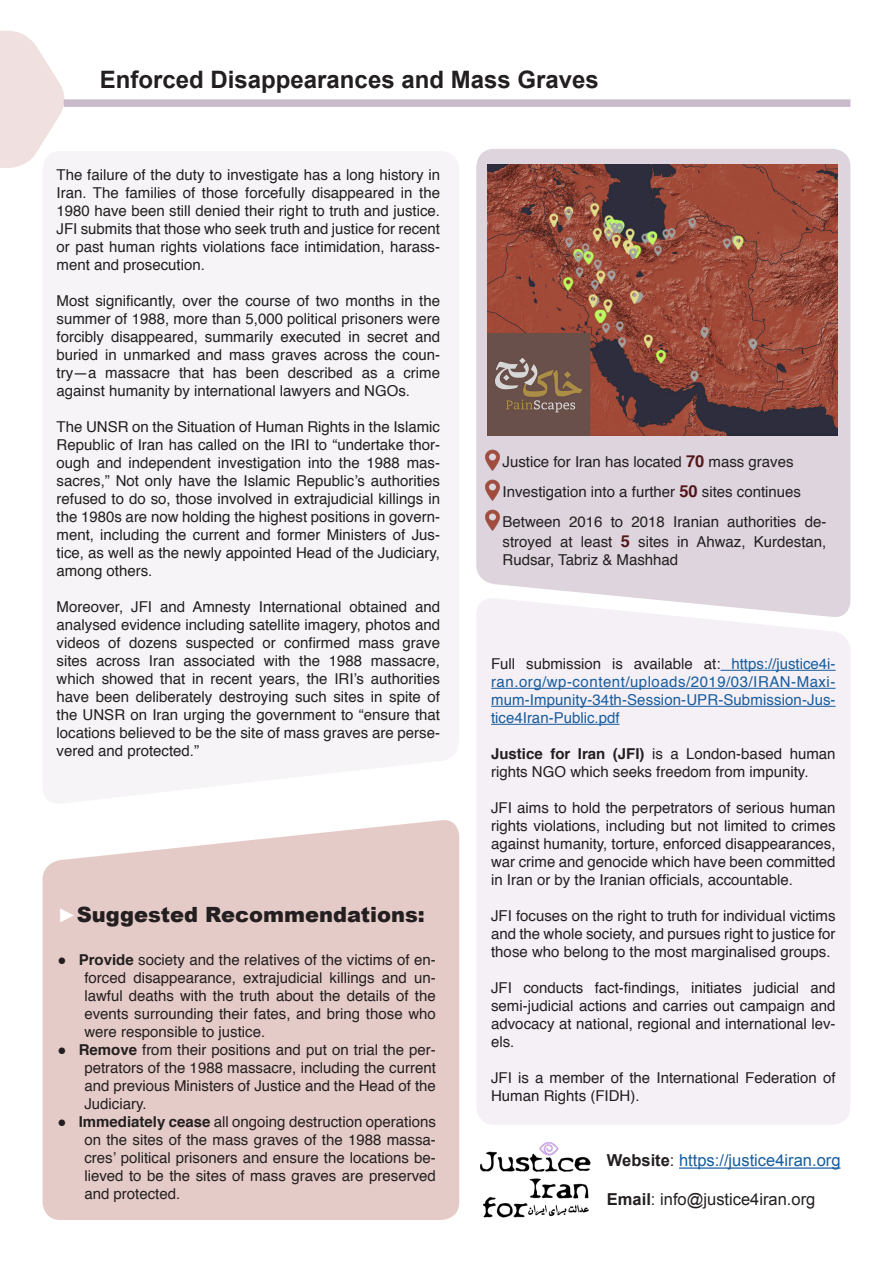
<style>
.page{position:relative;width:893px;height:1263px;background:#fff}
.page>*{position:absolute;margin:0;border:0;box-sizing:border-box;transform-origin:0 0}
.t1{font:700 24px "Arial";color:#231f20}
.t2{font:900 21px "Arial";color:#231f20}
.t3{font:16.5px "Arial";color:#175d9e}
.t4{font:16.5px "Arial";color:#231f20}
.t5{font:15px/18px "Helvetica";color:#231f20;text-align:justify}
.t6{font:15px/18px "Helvetica";letter-spacing:.005em;color:#175d9e;text-align:justify}
.s1{font-size:19.5px;color:#fff}
.s2{font-weight:700}
.s3{font-weight:700;font-size:16.5px;color:#521618}
.s4{color:#231f20}
.s5{font-weight:700;color:#231f20}
</style>
<div class="page">
<div style="left:476px;top:618px;width:374px;height:507px;background:#f5eff6"></div>
<div style="left:43px;top:152px;width:416px;height:651px;background:#f6f4f6"></div>
<svg style="left:476px;top:149px;width:374px;height:469px;background:#dfd7df"></svg>
<img style="left:487px;top:164px;width:351px;height:272px">
<hr style="left:720px;top:670px;width:116px;height:1px;background:#175d9e">
<hr style="left:491px;top:688px;width:345px;height:1px;background:#175d9e">
<hr style="left:491px;top:706px;width:345px;height:1px;background:#175d9e">
<hr style="left:491px;top:724px;width:129px;height:1px;background:#175d9e">
<img style="left:480px;top:1142px;width:110px;height:76px">
<hr style="left:679px;top:1167px;width:161px;height:2px;background:#175d9e">
<div style="left:43px;top:820px;width:416px;height:400px;background:#e5cbc8"></div>
<div style="left:64px;top:99px;width:786px;height:8px;background:#c8bac8"></div>
<img style="left:485px;top:449px;width:15px;height:23px">
<img style="left:484px;top:480px;width:16px;height:22px">
<img style="left:485px;top:509px;width:15px;height:22px">
<svg style="left:0;top:31px;width:66px;height:137px"></svg>
<p class="t1" style="left:100px;top:64px;width:500px">Enforced Disappearances and Mass Graves</p>
<p class="t5" style="left:57px;top:166px;width:385px">The failure of the duty to investigate has a long history in Iran. The families of those forcefully disappeared in the 1980 have been still denied their right to truth and justice.<br>JFI submits that those who seek truth and justice for recent or past human rights violations face intimidation, harass&shy;ment and prosecution.</p>
<p class="t5" style="left:57px;top:292px;width:385px">Most significantly, over the course of two months in the summer of 1988, more than 5,000 political prisoners were forcibly disappeared, summarily executed in secret and buried in unmarked and mass graves across the coun&shy;try—a massacre that has been described as a crime against humanity by international lawyers and NGOs.</p>
<p class="t5" style="left:57px;top:418px;width:385px">The UNSR on the Situation of Human Rights in the Islamic Republic of Iran has called on the IRI to “undertake thor&shy;ough and independent investigation into the 1988 mas&shy;sacres,” Not only have the Islamic Republic’s authorities refused to do so, those involved in extrajudicial killings in the 1980s are now holding the highest positions in govern&shy;ment, including the current and former Ministers of Jus&shy;tice, as well as the newly appointed Head of the Judiciary, among others.</p>
<p class="t5" style="left:57px;top:598px;width:385px">Moreover, JFI and Amnesty International obtained and analysed evidence including satellite imagery, photos and videos of dozens suspected or confirmed mass grave sites across Iran associated with the 1988 massacre, which showed that in recent years, the IRI’s authorities have been deliberately destroying such sites in spite of the UNSR on Iran urging the government to “ensure that locations believed to be the site of mass graves are perse&shy;vered and protected.”</p>
<p class="t2" style="left:57px;top:899px;width:369px"><span class="s1">►</span>Suggested Recommendations:</p>
<p class="t5" style="left:84px;top:951px;width:353px;text-indent:-27px"><span class="s2">● Provide</span> society and the relatives of the victims of en&shy;forced disappearance, extrajudicial killings and un&shy;lawful deaths with the truth about the details of the events surrounding their fates, and bring those who were responsible to justice.</p>
<p class="t5" style="left:84px;top:1041px;width:353px;text-indent:-27px"><span class="s2">● Remove</span> from their positions and put on trial the per&shy;petrators of the 1988 massacre, including the current and previous Ministers of Justice and the Head of the Judiciary.</p>
<p class="t5" style="left:84px;top:1113px;width:353px;text-indent:-27px"><span class="s2">● Immediately cease</span> all ongoing destruction operations on the sites of the mass graves of the 1988 massa&shy;cres’ political prisoners and ensure the locations be&shy;lieved to be the sites of mass graves are preserved and protected.</p>
<p class="t5" style="left:503px;top:453px;width:292px">Justice for Iran has located <span class="s3">70</span> mass graves</p>
<p class="t5" style="left:503px;top:483px;width:300px">Investigation into a further <span class="s3">50</span> sites continues</p>
<p class="t5" style="left:503px;top:512px;width:325px;line-height:19.8px">Between 2016 to 2018 Iranian authorities de&shy;stroyed at least <span class="s3">5</span> sites in Ahwaz, Kurdestan,</p>
<p class="t5" style="left:503px;top:551px;width:177px">Rudsar, Tabriz &amp; Mashhad</p>
<p class="t6" style="left:491px;top:655px;width:346px"><span class="s4">Full submission is available at:</span> https://justice4i&shy;ran.org/wp-content/uploads/2019/03/IRAN-Maxi&shy;mum-Impunity-34th-Session-UPR-Submission-Jus&shy;tice4Iran-Public.pdf</p>
<p class="t5" style="left:491px;top:745px;width:346px"><span class="s2">Justice for Iran (JFI)</span> is a London-based human rights NGO which seeks freedom from impunity.</p>
<p class="t5" style="left:491px;top:799px;width:346px">JFI aims to hold the perpetrators of serious human rights violations, including but not limited to crimes against humanity, torture, enforced disappearances, war crime and genocide which have been committed in Iran or by the Iranian officials, accountable.</p>
<p class="t5" style="left:491px;top:907px;width:346px">JFI focuses on the right to truth for individual victims and the whole society, and pursues right to justice for those who belong to the most marginalised groups.</p>
<p class="t5" style="left:491px;top:979px;width:346px">JFI conducts fact-findings, initiates judicial and semi-judicial actions and carries out campaign and advocacy at national, regional and international lev&shy;els.</p>
<p class="t5" style="left:491px;top:1069px;width:346px">JFI is a member of the International Federation of<br>Human Rights (FIDH).</p>
<p class="t3" style="left:607px;top:1150px;width:235px"><span class="s5">Website</span><span class="s4">:</span> https://justice4iran.org</p>
<p class="t4" style="left:607px;top:1189px;width:210px"><span class="s2">Email</span>: info@justice4iran.org</p>
</div>
